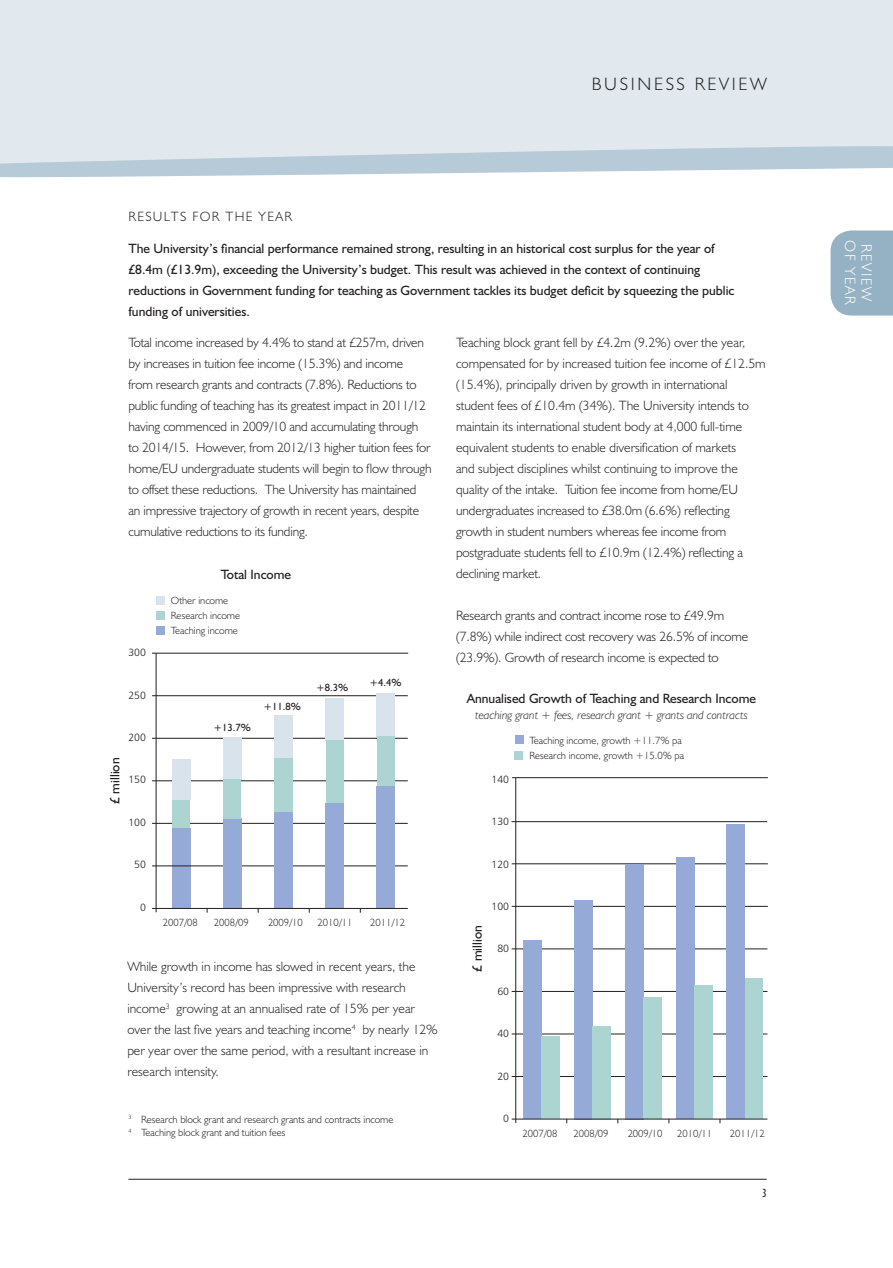
<style>
.page{position:relative;width:893px;height:1268px;background:#fff}
.page>*{position:absolute;margin:0;border:0;box-sizing:border-box;transform-origin:0 0}
.t1{font:300 18px "Humanist 521 BT";letter-spacing:.15em;color:#231f20}
.t2{font:300 15px "Humanist 521 BT";letter-spacing:.1em;color:#fff}
.t3{font:300 13.5px/21px "Humanist 521 BT";letter-spacing:-.01em;color:#231f20}
.t4{font:13.5px/21px "Humanist 521 BT";color:#231f20}
.t5{font:300 13.5px "Humanist 521 BT";letter-spacing:.1em;color:#231f20}
.t6{font:italic 300 12px "Humanist 521 BT";color:#231f20}
.t7{font:condensed 12px "Humanist 521 BT";color:#231f20}
.t8{font:300 10.5px/15px "Humanist 521 BT";color:#231f20}
.t9{font:10.5px "Humanist 777 BT Light B";color:#231f20}
.t10{font:10.5px "Humanist 521 BT";color:#231f20}
</style>
<div class="page">
<div style="left:0;top:0;width:892px;height:135px;background:#e1e9ef"></div>
<hr style="left:128px;top:1178px;width:638px;height:1px;background:#231f20">
<svg style="left:0;top:135px;width:892px;height:43px;background:#d1dde6"></svg>
<div style="left:172px;top:827px;width:18px;height:81px;background:#95aad6"></div>
<hr style="left:152px;top:653px;width:256px;height:1px;background:#231f20">
<hr style="left:152px;top:695px;width:255px;height:1px;background:#231f20">
<hr style="left:152px;top:738px;width:255px;height:1px;background:#231f20">
<hr style="left:152px;top:780px;width:255px;height:1px;background:#231f20">
<hr style="left:152px;top:823px;width:255px;height:1px;background:#231f20">
<hr style="left:152px;top:865px;width:255px;height:1px;background:#231f20">
<hr style="left:156px;top:653px;width:1px;height:259px;background:#231f20">
<div style="left:223px;top:818px;width:18px;height:90px;background:#95aad6"></div>
<div style="left:274px;top:811px;width:18px;height:97px;background:#95aad6"></div>
<div style="left:325px;top:802px;width:18px;height:106px;background:#95aad6"></div>
<div style="left:376px;top:785px;width:18px;height:123px;background:#95aad6"></div>
<div style="left:223px;top:736px;width:18px;height:43px;background:#d8e3eb"></div>
<div style="left:274px;top:715px;width:18px;height:43px;background:#d8e3eb"></div>
<div style="left:325px;top:697px;width:18px;height:43px;background:#d8e3eb"></div>
<div style="left:376px;top:692px;width:18px;height:44px;background:#d8e3eb"></div>
<hr style="left:152px;top:908px;width:255px;height:1px;background:#231f20">
<div style="left:172px;top:799px;width:18px;height:28px;background:#acd5d2"></div>
<div style="left:223px;top:779px;width:18px;height:39px;background:#acd5d2"></div>
<div style="left:274px;top:758px;width:18px;height:54px;background:#acd5d2"></div>
<div style="left:325px;top:740px;width:18px;height:63px;background:#acd5d2"></div>
<div style="left:376px;top:736px;width:18px;height:49px;background:#acd5d2"></div>
<div style="left:172px;top:758px;width:18px;height:41px;background:#d8e3eb"></div>
<div style="left:156px;top:611px;width:8px;height:8px;background:#acd5d2"></div>
<div style="left:156px;top:596px;width:8px;height:8px;background:#d8e3eb"></div>
<div style="left:156px;top:626px;width:9px;height:8px;background:#95aad6"></div>
<hr style="left:511px;top:863px;width:256px;height:1px;background:#231f20">
<hr style="left:511px;top:906px;width:256px;height:1px;background:#231f20">
<hr style="left:511px;top:821px;width:256px;height:1px;background:#231f20">
<hr style="left:512px;top:777px;width:255px;height:1px;background:#231f20">
<hr style="left:511px;top:948px;width:256px;height:1px;background:#231f20">
<hr style="left:511px;top:991px;width:256px;height:1px;background:#231f20">
<hr style="left:511px;top:1033px;width:256px;height:1px;background:#231f20">
<hr style="left:511px;top:1076px;width:256px;height:1px;background:#231f20">
<hr style="left:515px;top:777px;width:1px;height:345px;background:#231f20">
<div style="left:574px;top:899px;width:18px;height:220px;background:#95aad6"></div>
<div style="left:592px;top:1026px;width:18px;height:93px;background:#acd5d2"></div>
<div style="left:625px;top:864px;width:18px;height:255px;background:#95aad6"></div>
<div style="left:643px;top:997px;width:18px;height:122px;background:#acd5d2"></div>
<div style="left:676px;top:857px;width:18px;height:262px;background:#95aad6"></div>
<div style="left:694px;top:985px;width:18px;height:134px;background:#acd5d2"></div>
<div style="left:523px;top:940px;width:18px;height:178px;background:#95aad6"></div>
<div style="left:541px;top:1036px;width:18px;height:82px;background:#acd5d2"></div>
<div style="left:744px;top:978px;width:18px;height:140px;background:#acd5d2"></div>
<div style="left:726px;top:824px;width:18px;height:294px;background:#95aad6"></div>
<hr style="left:511px;top:1118px;width:256px;height:1px;background:#231f20">
<div style="left:514px;top:735px;width:9px;height:9px;background:#95aad6"></div>
<div style="left:514px;top:750px;width:9px;height:9px;background:#acd5d2"></div>
<div style="left:830px;top:230px;width:62px;height:85px;background:#95b2c4"></div>
<h1 class="t1" style="left:591px;top:73px;width:176px">BUSINESS REVIEW</h1>
<p class="t5" style="left:128px;top:208px;width:165px">RESULTS FOR THE YEAR</p>
<p class="t4" style="left:128px;top:237px;width:607px">The University’s financial performance remained strong, resulting in an historical cost surplus for the year of £8.4m (£13.9m), exceeding the University’s budget. This result was achieved in the context of continuing reductions in Government funding for teaching as Government tackles its budget deficit by squeezing the public funding of universities.</p>
<p class="t2" style="left:859px;top:240px;width:66px;rotate:90deg">OF YEAR</p>
<p class="t2" style="left:875px;top:244px;width:58px;rotate:90deg">REVIEW</p>
<p class="t3" style="left:128px;top:332px;width:305px">Total income increased by 4.4% to stand at £257m, driven by increases in tuition fee income (15.3%) and income<br>from research grants and contracts (7.8%). Reductions to public funding of teaching has its greatest impact in 2011/12 having commenced in 2009/10 and accumulating through to 2014/15. However, from 2012/13 higher tuition fees for home/EU undergraduate students will begin to flow through to offset these reductions. The University has maintained an impressive trajectory of growth in recent years, despite cumulative reductions to its funding.</p>
<p class="t4" style="left:221px;top:563px;width:72px">Total Income</p>
<p class="t4" style="left:104px;top:804px;width:48px;rotate:-90deg">£ million</p>
<p class="t9" style="left:128px;top:646px;width:19px">300</p>
<p class="t9" style="left:128px;top:688px;width:19px">250</p>
<p class="t9" style="left:128px;top:730px;width:19px">200</p>
<p class="t9" style="left:128px;top:773px;width:19px">150</p>
<p class="t9" style="left:128px;top:815px;width:19px">100</p>
<p class="t9" style="left:134px;top:858px;width:13px">50</p>
<p class="t9" style="left:140px;top:900px;width:7px">0</p>
<p class="t8" style="left:171px;top:593px;width:71px">Other income<br>Research income<br>Teaching income</p>
<p class="t10" style="left:213px;top:720px;width:39px">+13.7%</p>
<p class="t10" style="left:263px;top:699px;width:39px">+11.8%</p>
<p class="t10" style="left:316px;top:681px;width:34px">+8.3%</p>
<p class="t10" style="left:369px;top:676px;width:34px">+4.4%</p>
<p class="t8" style="left:163px;top:914px;width:36px">2007/08</p>
<p class="t8" style="left:214px;top:914px;width:36px">2008/09</p>
<p class="t8" style="left:268px;top:914px;width:36px">2009/10</p>
<p class="t8" style="left:317px;top:914px;width:36px">2010/11</p>
<p class="t8" style="left:370px;top:914px;width:36px">2011/12</p>
<p class="t3" style="left:127px;top:955px;width:312px">While growth in income has slowed in recent years, the University’s record has been impressive with research income<sup>3</sup> growing at an annualised rate of 15% per year over the last five years and teaching income<sup>4</sup> by nearly 12% per year over the same period, with a resultant increase in research intensity.</p>
<p class="t8" style="left:128px;top:1112px;width:266px;line-height:13.5px"><sup>3</sup> Research block grant and research grants and contracts income<br><sup>4</sup> Teaching block grant and tuition fees</p>
<p class="t3" style="left:456px;top:331px;width:311px">Teaching block grant fell by £4.2m (9.2%) over the year, compensated for by increased tuition fee income of £12.5m (15.4%), principally driven by growth in international student fees of £10.4m (34%). The University intends to maintain its international student body at 4,000 full-time equivalent students to enable diversification of markets<br>and subject disciplines whilst continuing to improve the quality of the intake. Tuition fee income from home/EU undergraduates increased to £38.0m (6.6%) reflecting growth in student numbers whereas fee income from postgraduate students fell to £10.9m (12.4%) reflecting a declining market.</p>
<p class="t3" style="left:456px;top:604px;width:293px">Research grants and contract income rose to £49.9m (7.8%) while indirect cost recovery was 26.5% of income (23.9%). Growth of research income is expected to</p>
<p class="t4" style="left:466px;top:688px;width:291px">Annualised Growth of Teaching and Research Income</p>
<p class="t6" style="left:475px;top:707px;width:274px">teaching grant + fees, research grant + grants and contracts</p>
<p class="t4" style="left:466px;top:971px;width:48px;rotate:-90deg">£ million</p>
<p class="t9" style="left:491px;top:772px;width:19px">140</p>
<p class="t9" style="left:491px;top:815px;width:19px">130</p>
<p class="t9" style="left:491px;top:857px;width:19px">120</p>
<p class="t9" style="left:491px;top:899px;width:19px">100</p>
<p class="t9" style="left:497px;top:942px;width:13px">80</p>
<p class="t9" style="left:497px;top:984px;width:13px">60</p>
<p class="t9" style="left:497px;top:1026px;width:13px">40</p>
<p class="t9" style="left:497px;top:1069px;width:13px">20</p>
<p class="t9" style="left:503px;top:1111px;width:7px">0</p>
<p class="t8" style="left:529px;top:732px;width:156px">Teaching income, growth +11.7% pa<br>Research income, growth +15.0% pa</p>
<p class="t8" style="left:522px;top:1125px;width:36px">2007/08</p>
<p class="t8" style="left:573px;top:1125px;width:36px">2008/09</p>
<p class="t8" style="left:627px;top:1125px;width:36px">2009/10</p>
<p class="t8" style="left:677px;top:1125px;width:36px">2010/11</p>
<p class="t8" style="left:729px;top:1125px;width:36px">2011/12</p>
<p class="t7" style="left:762px;top:1186px;width:6px">3</p>
</div>
